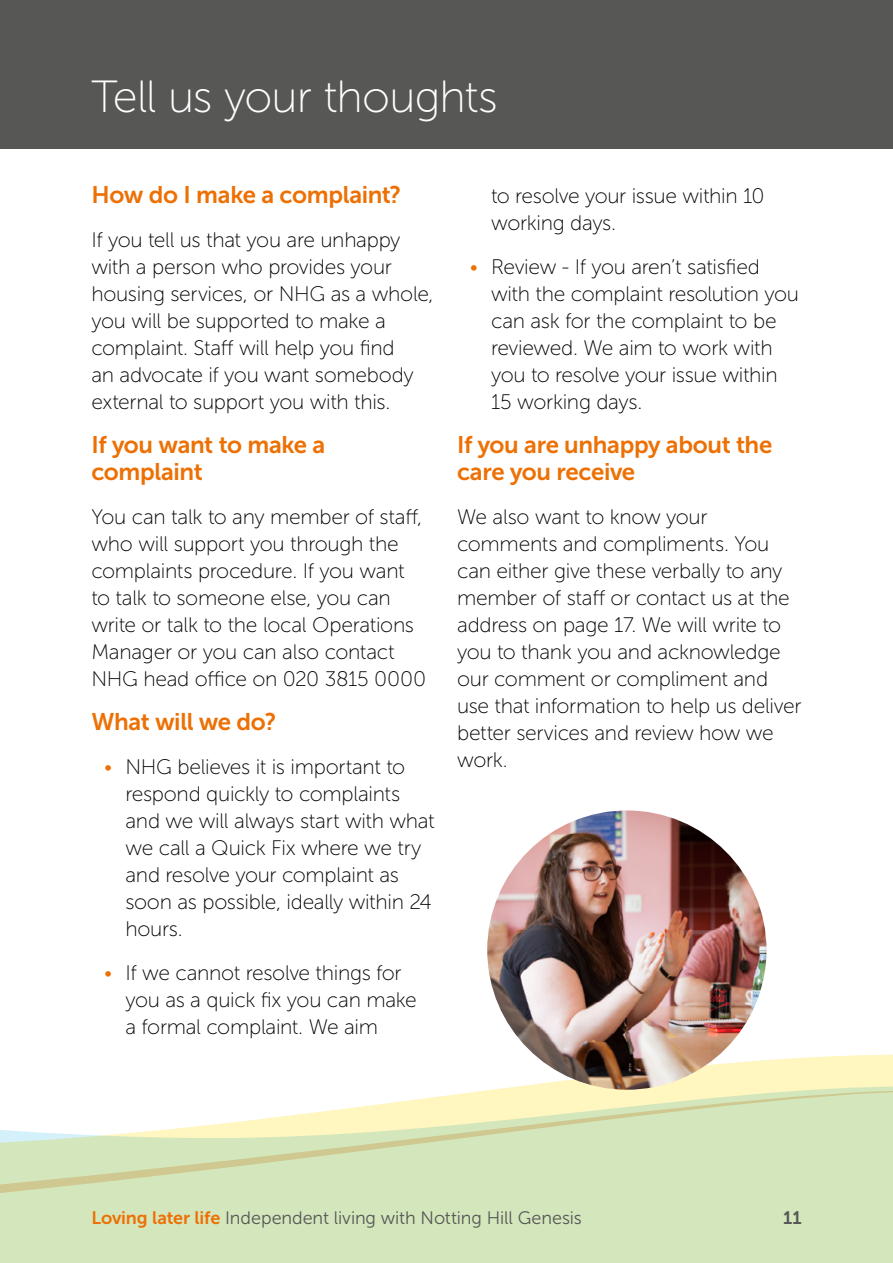
<style>
.page{position:relative;width:893px;height:1263px;background:#fff}
.page>*{position:absolute;margin:0;border:0;box-sizing:border-box;transform-origin:0 0}
.t1{font:45px "Museo Sans 100";letter-spacing:-.025em;color:#fff}
.t2{font:24px/27px "Museo Sans 700";letter-spacing:-.015em;color:#ed7004}
.t3{font:21px/27px "Museo Sans 100";letter-spacing:-.015em;color:#000}
.t4{font:18px "Museo Sans 300";letter-spacing:-.005em;color:#575756}
.t5{font:18px "Museo Sans 700";color:#575756}
.s1{color:#ed7004}
.s2{font-family:"Museo Sans 700";color:#ed7004}
</style>
<div class="page">
<svg style="left:0;top:1054px;width:893px;height:209px"></svg>
<div style="left:0;top:0;width:893px;height:149px;background:#575756"></div>
<svg style="left:0;top:1090px;width:893px;height:150px;background:#dce9c1"></svg>
<img style="left:487px;top:810px;width:279px;height:280px;border-radius:140px">
<h1 class="t1" style="left:91px;top:72px;width:408px">Tell us your thoughts</h1>
<p class="t2" style="left:91px;top:181px;width:311px">How do I make a complaint?</p>
<p class="t3" style="left:91px;top:226px;width:344px">If you tell us that you are unhappy with a person who provides your housing services, or NHG as a whole, you will be supported to make a complaint. Staff will help you find<br>an advocate if you want somebody external to support you with this.</p>
<p class="t2" style="left:91px;top:431px;width:235px">If you want to make a complaint</p>
<p class="t3" style="left:91px;top:503px;width:336px">You can talk to any member of staff, who will support you through the complaints procedure. If you want to talk to someone else, you can write or talk to the local Operations<br>Manager or you can also contact<br>NHG head office on 020 3815 0000</p>
<p class="t2" style="left:91px;top:708px;width:186px">What will we do?</p>
<p class="t3" style="left:125px;top:753px;width:311px;text-indent:-21px"><span class="s1">•</span> NHG believes it is important to respond quickly to complaints and we will always start with what we call a Quick Fix where we try and resolve your complaint as soon as possible, ideally within 24 hours.</p>
<p class="t3" style="left:125px;top:959px;width:293px;text-indent:-21px"><span class="s1">•</span> If we cannot resolve things for you as a quick fix you can make a formal complaint. We aim</p>
<p class="t3" style="left:491px;top:182px;width:275px">to resolve your issue within 10 working days.</p>
<p class="t3" style="left:491px;top:253px;width:309px;text-indent:-21px"><span class="s1">•</span> Review - If you aren’t satisfied with the complaint resolution you can ask for the complaint to be reviewed. We aim to work with you to resolve your issue within<br>15 working days.</p>
<p class="t2" style="left:457px;top:431px;width:317px">If you are unhappy about the care you receive</p>
<p class="t3" style="left:457px;top:503px;width:346px">We also want to know your comments and compliments. You can either give these verbally to any member of staff or contact us at the address on page 17. We will write to you to thank you and acknowledge our comment or compliment and use that information to help us deliver better services and review how we work.</p>
<p class="t4" style="left:91px;top:1208px;width:492px"><span class="s2">Loving later life</span> Independent living with Notting Hill Genesis</p>
<p class="t5" style="left:783px;top:1208px;width:20px">11</p>
</div>
